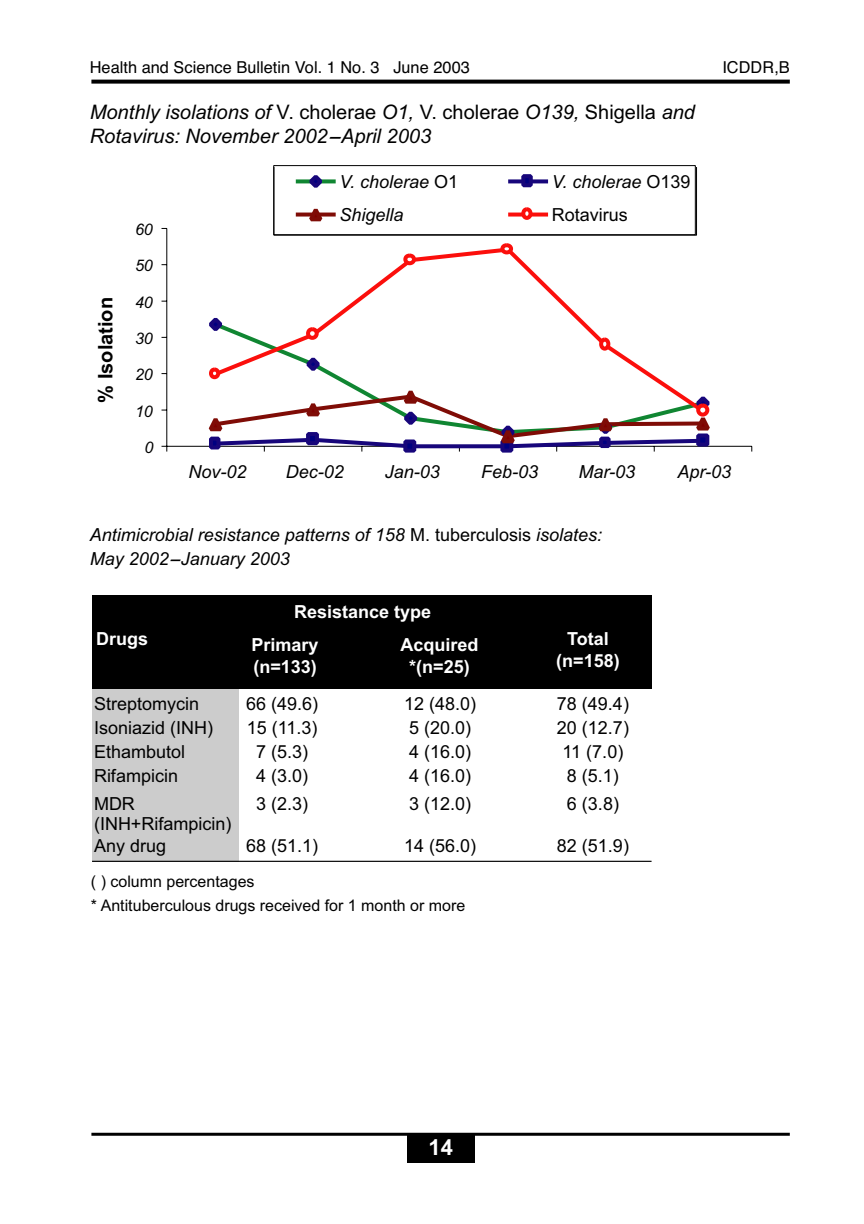
<style>
.page{position:relative;width:864px;height:1224px;background:#fff}
.page>*{position:absolute;margin:0;border:0;box-sizing:border-box;transform-origin:0 0}
.t1{font:700 22px "Arial";color:#fff}
.t2{font:italic 20px/24px "Arial";color:#000}
.t3{font:700 20px "Arial";color:#000}
.t4{font:18px/22px "Arial";color:#000}
.t5{font:italic 18px/24px "Arial";color:#000}
.t6{font:700 18px/22px "Arial";color:#fff;text-align:center}
.t7{font:16.4px "Helvetica";color:#000}
.t8{font:16px/24px "Arial";color:#000}
.t9{font:italic 16px "Arial";color:#000}
.s1{font-style:normal}
</style>
<div class="page">
<hr style="left:91px;top:1133px;width:699px;height:3px;background:#000">
<svg style="left:91px;top:80px;width:699px;height:4px;fill:#000"></svg>
<div style="left:407px;top:1134px;width:68px;height:29px;background:#000"></div>
<div style="left:92px;top:687px;width:147px;height:175px;background:#ccc"></div>
<div style="left:92px;top:595px;width:560px;height:94px;background:#000"></div>
<hr style="left:92px;top:861px;width:560px;height:1px;background:#000">
<hr style="left:166px;top:228px;width:1px;height:218px;background:#000">
<hr style="left:167px;top:446px;width:585px;height:1px;background:#000">
<svg style="left:210px;top:244px;width:460px;height:142px"></svg>
<svg style="left:209px;top:314px;width:17px;height:21px"></svg>
<svg style="left:302px;top:354px;width:22px;height:21px"></svg>
<svg style="left:204px;top:386px;width:511px;height:66px"></svg>
<svg style="left:209px;top:368px;width:11px;height:11px"></svg>
<div style="left:306px;top:327px;width:13px;height:13px;background:#fff;border:4px solid #fb0f0c;border-radius:50%"></div>
<svg style="left:403px;top:254px;width:13px;height:11px"></svg>
<svg style="left:500px;top:243px;width:13px;height:11px"></svg>
<svg style="left:599px;top:338px;width:11px;height:13px"></svg>
<div style="left:696px;top:404px;width:13px;height:13px;background:#fff;border:4px solid #fb0f0c;border-radius:50%"></div>
<div style="left:273px;top:165px;width:423px;height:70px;border:1px solid #000"></div>
<svg style="left:296px;top:179px;width:40px;height:4px"></svg>
<svg style="left:305px;top:175px;width:21px;height:13px"></svg>
<svg style="left:508px;top:179px;width:40px;height:4px"></svg>
<svg style="left:521px;top:174px;width:12px;height:13px"></svg>
<svg style="left:296px;top:213px;width:40px;height:4px"></svg>
<svg style="left:304px;top:208px;width:23px;height:14px"></svg>
<svg style="left:508px;top:213px;width:40px;height:4px"></svg>
<svg style="left:521px;top:207px;width:12px;height:13px"></svg>
<div style="left:273px;top:167px;width:424px;height:69px;border:1px solid #000"></div>
<p class="t7" style="left:90px;top:58px;width:382px">Health and Science Bulletin Vol. 1 No. 3 June 2003</p>
<p class="t7" style="left:722px;top:58px;width:69px">ICDDR,B</p>
<p class="t2" style="left:90px;top:102px;width:607px">Monthly isolations of <span class="s1">V. cholerae</span> O1, <span class="s1">V. cholerae</span> O139, <span class="s1">Shigella</span> and<br>Rotavirus: November 2002-April 2003</p>
<p class="t3" style="left:98px;top:403px;width:107px;rotate:-90deg">% Isolation</p>
<p class="t9" style="left:135px;top:224px;width:19px">60</p>
<p class="t9" style="left:135px;top:260px;width:19px">50</p>
<p class="t9" style="left:135px;top:296px;width:19px">40</p>
<p class="t9" style="left:135px;top:333px;width:19px">30</p>
<p class="t9" style="left:135px;top:369px;width:19px">20</p>
<p class="t9" style="left:135px;top:405px;width:19px">10</p>
<p class="t9" style="left:144px;top:442px;width:10px">0</p>
<p class="t5" style="left:340px;top:172px;width:120px">V. cholerae <span class="s1">O1</span></p>
<p class="t5" style="left:552px;top:172px;width:140px">V. cholerae <span class="s1">O139</span></p>
<p class="t5" style="left:340px;top:205px;width:66px">Shigella</p>
<p class="t4" style="left:552px;top:204px;width:78px">Rotavirus</p>
<p class="t5" style="left:188px;top:462px;width:60px">Nov-02</p>
<p class="t5" style="left:286px;top:462px;width:60px">Dec-02</p>
<p class="t5" style="left:385px;top:462px;width:57px">Jan-03</p>
<p class="t5" style="left:481px;top:462px;width:59px">Feb-03</p>
<p class="t5" style="left:579px;top:462px;width:58px">Mar-03</p>
<p class="t5" style="left:678px;top:462px;width:55px">Apr-03</p>
<p class="t5" style="left:90px;top:524px;width:514px">Antimicrobial resistance patterns of 158 <span class="s1">M. tuberculosis</span> isolates:<br>May 2002-January 2003</p>
<p class="t6" style="left:294px;top:602px;width:139px">Resistance type</p>
<p class="t6" style="left:96px;top:630px;width:54px">Drugs</p>
<p class="t6" style="left:252px;top:635px;width:69px;text-align:left">Primary (n=133)</p>
<p class="t6" style="left:400px;top:635px;width:80px">Acquired *(n=25)</p>
<p class="t6" style="left:556px;top:630px;width:65px">Total (n=158)</p>
<p class="t4" style="left:94px;top:695px;width:107px">Streptomycin</p>
<p class="t4" style="left:246px;top:695px;width:74px">66 (49.6)</p>
<p class="t4" style="left:404px;top:695px;width:74px">12 (48.0)</p>
<p class="t4" style="left:557px;top:695px;width:74px">78 (49.4)</p>
<p class="t4" style="left:94px;top:719px;width:121px">Isoniazid (INH)</p>
<p class="t4" style="left:247px;top:719px;width:72px">15 (11.3)</p>
<p class="t4" style="left:409px;top:719px;width:64px">5 (20.0)</p>
<p class="t4" style="left:557px;top:719px;width:74px">20 (12.7)</p>
<p class="t4" style="left:94px;top:743px;width:93px">Ethambutol</p>
<p class="t4" style="left:256px;top:743px;width:54px">7 (5.3)</p>
<p class="t4" style="left:409px;top:743px;width:64px">4 (16.0)</p>
<p class="t4" style="left:563px;top:743px;width:62px">11 (7.0)</p>
<p class="t4" style="left:94px;top:767px;width:86px">Rifampicin</p>
<p class="t4" style="left:256px;top:767px;width:54px">4 (3.0)</p>
<p class="t4" style="left:409px;top:767px;width:64px">4 (16.0)</p>
<p class="t4" style="left:567px;top:767px;width:54px">8 (5.1)</p>
<p class="t4" style="left:94px;top:795px;width:42px">MDR</p>
<p class="t4" style="left:256px;top:795px;width:54px">3 (2.3)</p>
<p class="t4" style="left:409px;top:795px;width:64px">3 (12.0)</p>
<p class="t4" style="left:567px;top:795px;width:54px">6 (3.8)</p>
<p class="t4" style="left:94px;top:815px;width:139px">(INH+Rifampicin)<br>Any drug</p>
<p class="t4" style="left:246px;top:837px;width:74px">68 (51.1)</p>
<p class="t4" style="left:404px;top:837px;width:74px">14 (56.0)</p>
<p class="t4" style="left:557px;top:837px;width:74px">82 (51.9)</p>
<p class="t8" style="left:91px;top:870px;width:376px">( ) column percentages<br>* Antituberculous drugs received for 1 month or more</p>
<p class="t1" style="left:429px;top:1140px;width:26px">14</p>
</div>
